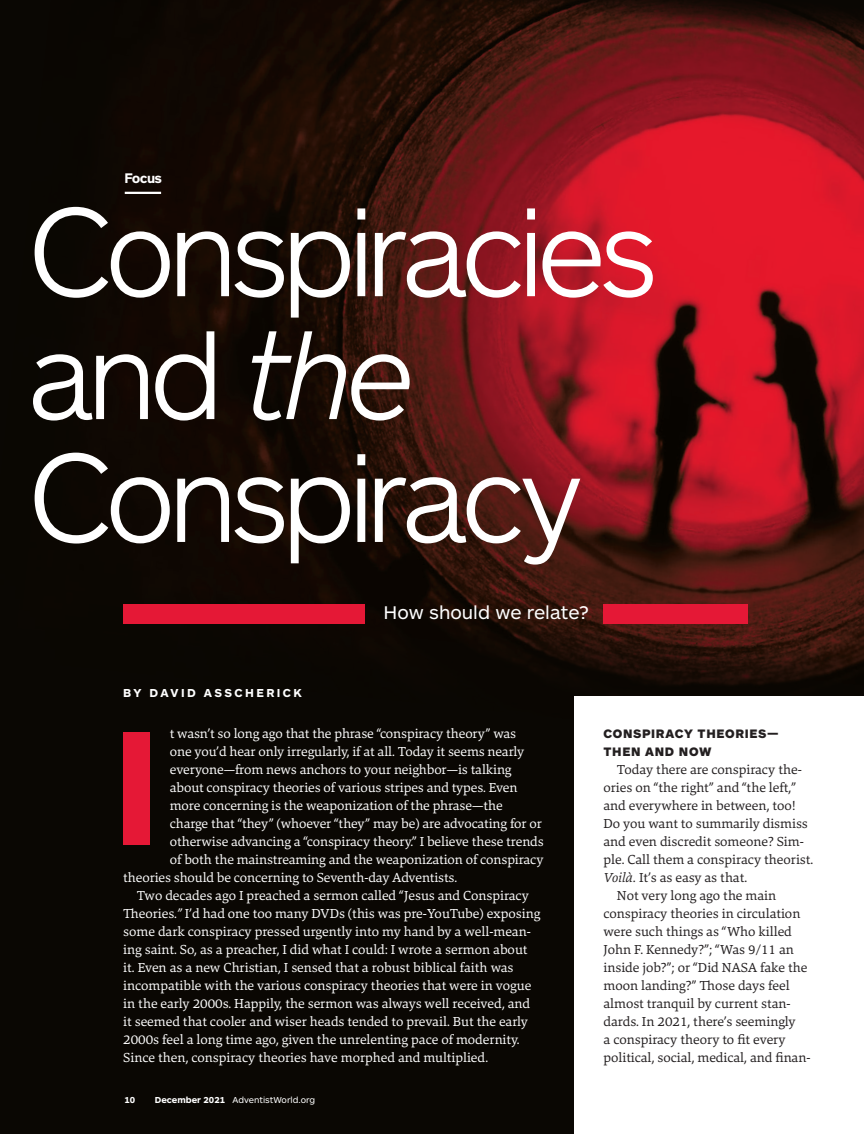
<style>
.page{position:relative;width:864px;height:1134px;background:#0a0703}
.page>*{position:absolute;margin:0;border:0;box-sizing:border-box;transform-origin:0 0}
.Large_Drop_Cap{font:700 168.9px "ARS Maquette Pro";color:#e51836}
.Feature_H1{font:300 122.85px/122.9px "ARS Maquette Pro";color:#fff}
.Feature_H2{font:19.05px "ARS Maquette Pro";color:#fff}
.Main_Body{font:13.5px/18px "Danton";color:#fff}
.Main_Body-2{font:13.5px/18px "Danton";color:#231f20}
.Large_Drop_Cap-2{font:13.5px "Danton";letter-spacing:-.005em;color:#fff}
.t1{font:700 13.5px "ARS Maquette Pro";color:#fff}
.Subheads{font:900 12.75px/18px "ARS Maquette Pro";letter-spacing:.05em;color:#231f20}
.Feature_Byline{font:700 12px "ARS Maquette Pro";letter-spacing:.2em;color:#fff}
.t2{font:9px "ARS Maquette Pro";color:#fff}
.t3{font:700 9px "ARS Maquette Pro";color:#fff}
.s1{font-style:italic}
.s2{font-weight:700}
</style>
<div class="page">
<img style="left:121px;top:0;width:743px;height:697px">
<div style="left:574px;top:697px;width:290px;height:437px;background:#fff"></div>
<hr style="left:125px;top:192px;width:36px;height:2px;background:#fff">
<div style="left:123px;top:604px;width:242px;height:19px;background:#e51836"></div>
<div style="left:603px;top:604px;width:145px;height:19px;background:#e51836"></div>
<p class="t1" style="left:125px;top:170px;width:39px">Focus</p>
<p class="Feature_H1" style="left:31px;top:186px;width:625px">Conspiracies and <span class="s1">the<br></span>Conspiracy</p>
<p class="Feature_H2" style="left:384px;top:600px;width:207px">How should we relate?</p>
<p class="Feature_Byline" style="left:123px;top:685px;width:180px">BY DAVID ASSCHERICK</p>
<p class="Large_Drop_Cap" style="left:111px;top:676px;width:53px">I</p>
<p class="Large_Drop_Cap-2" style="left:170px;top:725px;width:348px">t wasn’t so long ago that the phrase “conspiracy theory” was</p>
<p class="Large_Drop_Cap-2" style="left:170px;top:743px;width:356px">one you’d hear only irregularly, if at all. Today it seems nearly</p>
<p class="Large_Drop_Cap-2" style="left:170px;top:761px;width:343px">everyone—from news anchors to your neighbor—is talking</p>
<p class="Large_Drop_Cap-2" style="left:170px;top:779px;width:349px">about conspiracy theories of various stripes and types. Even</p>
<p class="Large_Drop_Cap-2" style="left:170px;top:797px;width:334px">more concerning is the weaponization of the phrase—the</p>
<p class="Large_Drop_Cap-2" style="left:170px;top:815px;width:374px">charge that “they” (whoever “they” may be) are advocating for or</p>
<p class="Large_Drop_Cap-2" style="left:170px;top:833px;width:375px">otherwise advancing a “conspiracy theory.” I believe these trends</p>
<p class="Large_Drop_Cap-2" style="left:170px;top:851px;width:375px">of both the mainstreaming and the weaponization of conspiracy</p>
<p class="Large_Drop_Cap-2" style="left:123px;top:869px;width:335px">theories should be concerning to Seventh-day Adventists.</p>
<p class="Main_Body" style="left:123px;top:886px;width:419px;text-indent:14px">Two decades ago I preached a sermon called “Jesus and Conspiracy Theories.<span class="s1">”</span> I’d had one too many DVDs (this was pre-YouTube) exposing some dark conspiracy pressed urgently into my hand by a well-mean&shy;ing saint. So, as a preacher, I did what I could: I wrote a sermon about it. Even as a new Christian, I sensed that a robust biblical faith was incompatible with the various conspiracy theories that were in vogue in the early 2000s. Happily, the sermon was always well received, and it seemed that cooler and wiser heads tended to prevail. But the early 2000s feel a long time ago, given the unrelenting pace of modernity.<br>Since then, conspiracy theories have morphed and multiplied.</p>
<p class="t3" style="left:124px;top:1094px;width:12px">10</p>
<p class="t2" style="left:155px;top:1094px;width:162px"><span class="s2">December 2021</span> AdventistWorld.org</p>
<p class="Subheads" style="left:603px;top:724px;width:177px">CONSPIRACY THEORIES—<br>THEN AND NOW</p>
<p class="Main_Body-2" style="left:603px;top:760px;width:211px;text-indent:14px">Today there are conspiracy the&shy;ories on “the right” and “the left,” and everywhere in between, too!<br>Do you want to summarily dismiss and even discredit someone? Sim&shy;ple. Call them a conspiracy theorist.<br><span class="s1">Voilà.</span> It’s as easy as that.</p>
<p class="Main_Body-2" style="left:603px;top:886px;width:208px;text-indent:14px">Not very long ago the main conspiracy theories in circulation were such things as “Who killed<br>John F. Kennedy?”; “Was 9/11 an inside job?”; or “Did NASA fake the moon landing?” Those days feel almost tranquil by current stan&shy;dards. In 2021, there’s seemingly<br>a conspiracy theory to fit every political, social, medical, and finan-</p>
</div>
